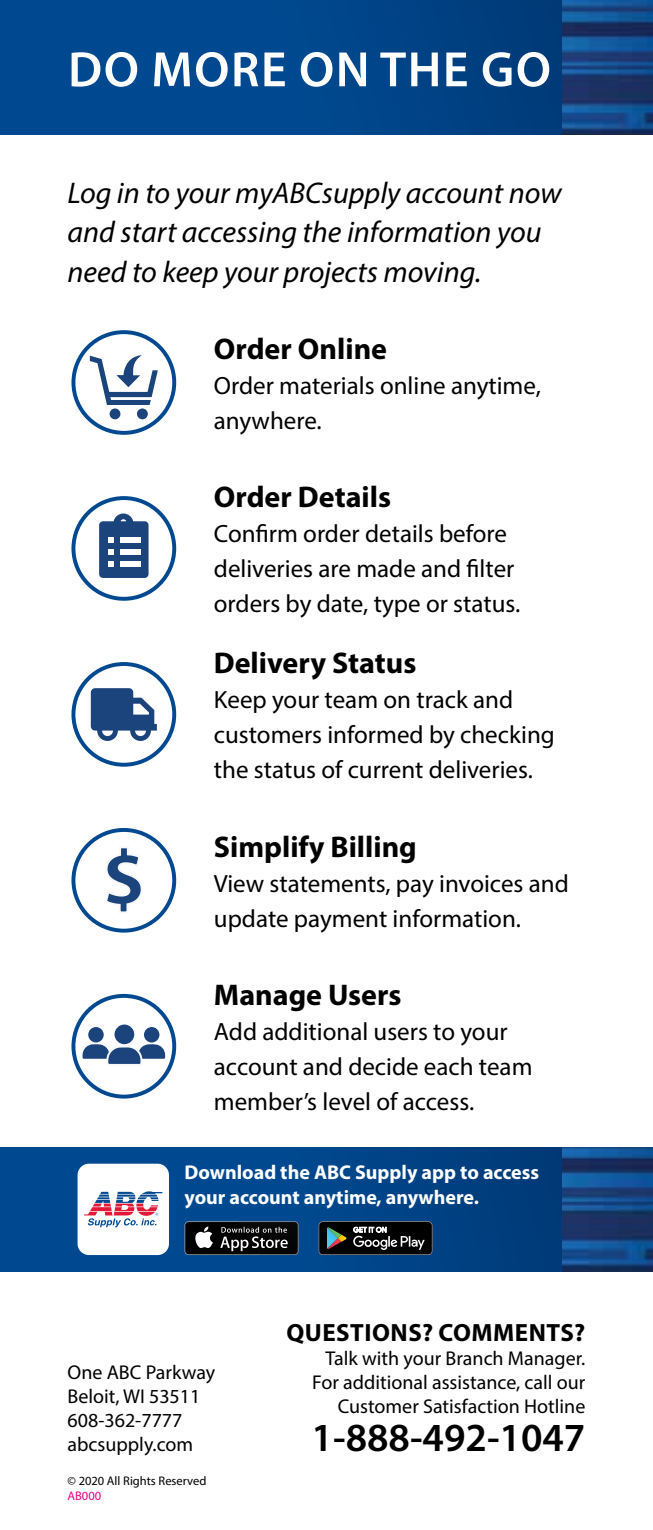
<style>
.page{position:relative;width:653px;height:1530px;background:#fff}
.page>*{position:absolute;margin:0;border:0;box-sizing:border-box;transform-origin:0 0}
.t1{font:600 50px "Myriad Pro";letter-spacing:.03em;color:#fff}
.t2{font:600 40px "Myriad Pro";color:#000}
.t3{font:italic 30px/40px "Myriad Pro";color:#000}
.t4{font:700 30px "Myriad Pro";color:#000}
.t5{font:25px/35px "Myriad Pro";color:#000}
.t6{font:700 25px "Myriad Pro";letter-spacing:.02em;color:#000}
.t7{font:20px/24px "Myriad Pro";color:#000}
.t8{font:700 20px/25px "Myriad Pro";color:#fff}
.t9{font:12.5px "Myriad Pro";color:#000}
.t10{font:12.5px "Myriad Pro";color:#ec008c}
</style>
<div class="page">
<svg style="left:0;top:0;width:562px;height:135px;background:#00458a"></svg>
<img style="left:562px;top:0;width:90px;height:135px">
<svg style="left:0;top:1148px;width:562px;height:123px;background:#048"></svg>
<img style="left:562px;top:1148px;width:90px;height:123px">
<div style="left:78px;top:1164px;width:91px;height:91px;background:#fff;border-radius:11px"></div>
<svg style="left:84px;top:1191px;width:78px;height:36px"></svg>
<svg style="left:184px;top:1221px;width:114px;height:34px"></svg>
<div style="left:185px;top:1222px;width:113px;height:32px;background:#000;border-radius:3px"></div>
<svg style="left:195px;top:1227px;width:18px;height:21px"></svg>
<svg style="left:220px;top:1221px;width:78px;height:34px"></svg>
<svg style="left:318px;top:1221px;width:114px;height:34px;background:#2b2e2e"></svg>
<svg style="left:99px;top:513px;width:49px;height:65px"></svg>
<div style="left:120px;top:562px;width:20px;height:5px;background:#fff"></div>
<div style="left:71px;top:496px;width:105px;height:105px;border:4px solid #004990;border-radius:50%"></div>
<svg style="left:91px;top:688px;width:66px;height:53px"></svg>
<div style="left:71px;top:662px;width:105px;height:105px;border:4px solid #004990;border-radius:50%"></div>
<div style="left:71px;top:828px;width:105px;height:105px;border:4px solid #004990;border-radius:50%"></div>
<svg style="left:107px;top:848px;width:34px;height:64px"></svg>
<div style="left:71px;top:994px;width:105px;height:105px;border:4px solid #004990;border-radius:50%"></div>
<div style="left:88px;top:1027px;width:16px;height:16px;background:#1b437c;border-radius:50%"></div>
<div style="left:144px;top:1027px;width:15px;height:16px;background:#1b437c;border-radius:50%"></div>
<div style="left:114px;top:1025px;width:20px;height:19px;background:#1b437c;border-radius:50%"></div>
<svg style="left:82px;top:1044px;width:83px;height:55px"></svg>
<div style="left:71px;top:330px;width:105px;height:105px;border:4px solid #004990;border-radius:50%"></div>
<div style="left:110px;top:408px;width:10px;height:11px;background:#1b437c;border-radius:50%"></div>
<div style="left:137px;top:408px;width:11px;height:11px;background:#1b437c;border-radius:50%"></div>
<svg style="left:90px;top:355px;width:68px;height:50px"></svg>
<h1 class="t1" style="left:68px;top:38px;width:484px">DO MORE ON THE GO</h1>
<p class="t3" style="left:68px;top:172px;width:495px">Log in to your myABCsupply account now and start accessing the information you need to keep your projects moving.</p>
<p class="t4" style="left:214px;top:329px;width:175px">Order Online</p>
<p class="t5" style="left:214px;top:367px;width:328px">Order materials online anytime, anywhere.</p>
<p class="t4" style="left:214px;top:478px;width:179px">Order Details</p>
<p class="t5" style="left:214px;top:516px;width:308px">Confirm order details before deliveries are made and filter orders by date, type or status.</p>
<p class="t4" style="left:214px;top:643px;width:204px">Delivery Status</p>
<p class="t5" style="left:214px;top:682px;width:342px">Keep your team on track and customers informed by checking the status of current deliveries.</p>
<p class="t4" style="left:214px;top:827px;width:204px">Simplify Billing</p>
<p class="t5" style="left:214px;top:865px;width:356px">View statements, pay invoices and update payment information.</p>
<p class="t4" style="left:214px;top:975px;width:189px">Manage Users</p>
<p class="t5" style="left:214px;top:1014px;width:320px">Add additional users to your account and decide each team member’s level of access.</p>
<p class="t8" style="left:184px;top:1159px;width:356px">Download the ABC Supply app to access your account anytime, anywhere.</p>
<p class="t7" style="left:68px;top:1360px;width:149px">One ABC Parkway<br>Beloit, WI 53511<br>608-362-7777 abcsupply.com</p>
<p class="t9" style="left:68px;top:1473px;width:140px">© 2020 All Rights Reserved</p>
<p class="t10" style="left:68px;top:1488px;width:35px">AB000</p>
<p class="t6" style="left:286px;top:1317px;width:300px">QUESTIONS? COMMENTS?</p>
<p class="t7" style="left:312px;top:1346px;width:274px;text-align:right">Talk with your Branch Manager.<br>For additional assistance, call our<br>Customer Satisfaction Hotline</p>
<h2 class="t2" style="left:311px;top:1412px;width:275px">1-888-492-1047</h2>
</div>
